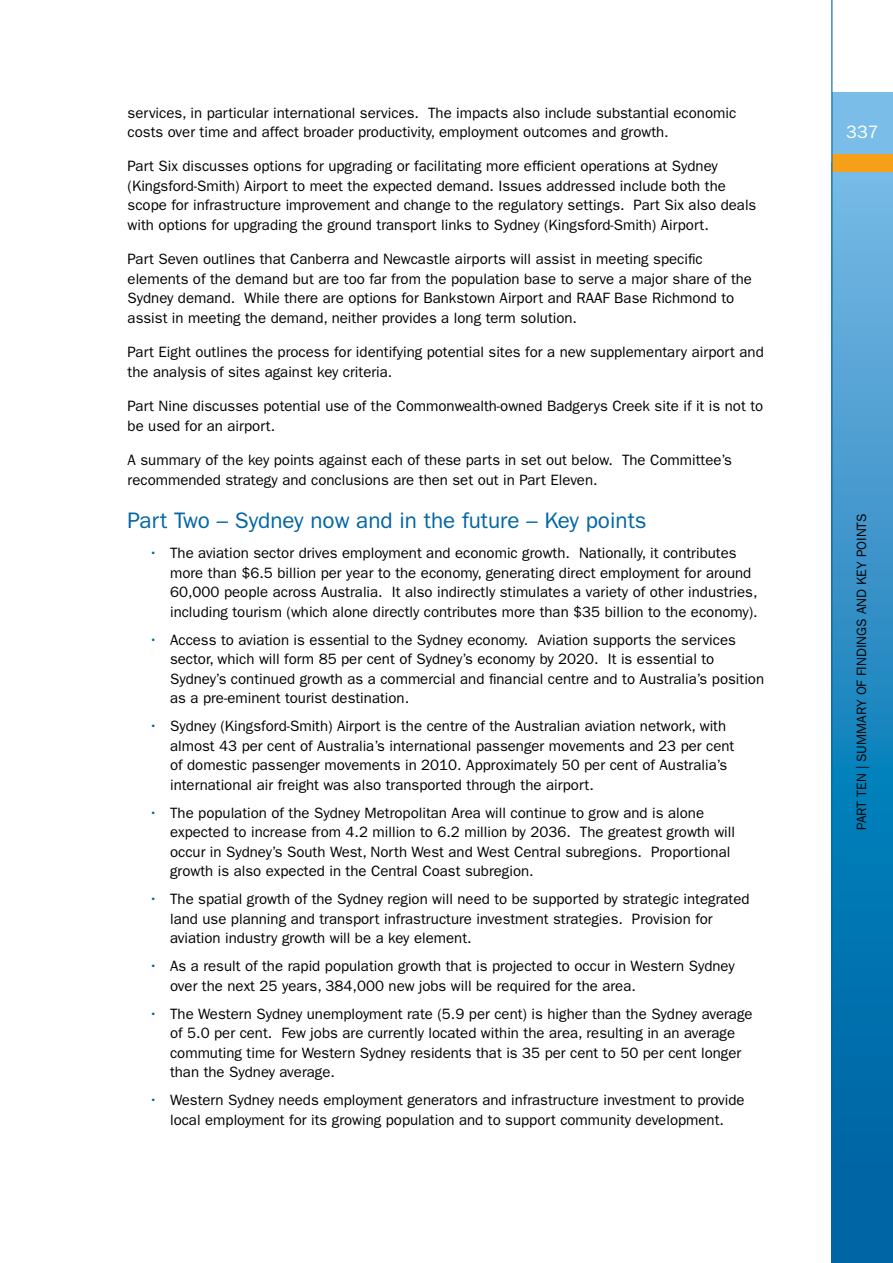
<style>
.page{position:relative;width:893px;height:1263px;background:#fff}
.page>*{position:absolute;margin:0;border:0;box-sizing:border-box;transform-origin:0 0}
.t1{font:22.5px "Franklin Gothic";color:#0065a4}
.t2{font:18px "Franklin Gothic";color:#fff}
.Body{font:15px/19.5px "Franklin Gothic";color:#000}
.t3{font:13.5px "Franklin Gothic";color:#000}
.s1{color:#0065a4}
</style>
<div class="page">
<svg style="left:832px;top:164px;width:61px;height:1099px;background:#2788c0"></svg>
<div style="left:832px;top:92px;width:61px;height:72px;background:#79bde8"></div>
<div style="left:833px;top:154px;width:60px;height:18px;background:#f6a01a"></div>
<hr style="left:831px;top:0;width:1px;height:1263px;background:#0065a4">
<p class="Body" style="left:128px;top:103px;width:610px">services, in particular international services. The impacts also include substantial economic costs over time and affect broader productivity, employment outcomes and growth.</p>
<p class="Body" style="left:128px;top:157px;width:630px">Part Six discusses options for upgrading or facilitating more efficient operations at Sydney (Kingsford-Smith) Airport to meet the expected demand. Issues addressed include both the scope for infrastructure improvement and change to the regulatory settings. Part Six also deals with options for upgrading the ground transport links to Sydney (Kingsford-Smith) Airport.</p>
<p class="Body" style="left:128px;top:250px;width:626px">Part Seven outlines that Canberra and Newcastle airports will assist in meeting specific elements of the demand but are too far from the population base to serve a major share of the Sydney demand. While there are options for Bankstown Airport and RAAF Base Richmond to assist in meeting the demand, neither provides a long term solution.</p>
<p class="Body" style="left:128px;top:342px;width:638px">Part Eight outlines the process for identifying potential sites for a new supplementary airport and the analysis of sites against key criteria.</p>
<p class="Body" style="left:128px;top:396px;width:637px">Part Nine discusses potential use of the Commonwealth-owned Badgerys Creek site if it is not to be used for an airport.</p>
<p class="Body" style="left:128px;top:450px;width:606px">A summary of the key points against each of these parts in set out below. The Committee’s recommended strategy and conclusions are then set out in Part Eleven.</p>
<h2 class="t1" style="left:128px;top:507px;width:520px">Part Two – Sydney now and in the future – Key points</h2>
<p class="Body" style="left:170px;top:543px;width:589px;text-indent:-21px"><span class="s1">•</span> The aviation sector drives employment and economic growth. Nationally, it contributes more than $6.5 billion per year to the economy, generating direct employment for around 60,000 people across Australia. It also indirectly stimulates a variety of other industries, including tourism (which alone directly contributes more than $35 billion to the economy).</p>
<p class="Body" style="left:170px;top:630px;width:596px;text-indent:-21px"><span class="s1">•</span> Access to aviation is essential to the Sydney economy. Aviation supports the services sector, which will form 85 per cent of Sydney’s economy by 2020. It is essential to Sydney’s continued growth as a commercial and financial centre and to Australia’s position as a pre-eminent tourist destination.</p>
<p class="Body" style="left:170px;top:716px;width:566px;text-indent:-21px"><span class="s1">•</span> Sydney (Kingsford-Smith) Airport is the centre of the Australian aviation network, with almost 43 per cent of Australia’s international passenger movements and 23 per cent of domestic passenger movements in 2010. Approximately 50 per cent of Australia’s international air freight was also transported through the airport.</p>
<p class="Body" style="left:170px;top:803px;width:566px;text-indent:-21px"><span class="s1">•</span> The population of the Sydney Metropolitan Area will continue to grow and is alone expected to increase from 4.2 million to 6.2 million by 2036. The greatest growth will occur in Sydney’s South West, North West and West Central subregions. Proportional growth is also expected in the Central Coast subregion.</p>
<p class="Body" style="left:170px;top:889px;width:581px;text-indent:-21px"><span class="s1">•</span> The spatial growth of the Sydney region will need to be supported by strategic integrated land use planning and transport infrastructure investment strategies. Provision for aviation industry growth will be a key element.</p>
<p class="Body" style="left:170px;top:956px;width:566px;text-indent:-21px"><span class="s1">•</span> As a result of the rapid population growth that is projected to occur in Western Sydney over the next 25 years, 384,000 new jobs will be required for the area.</p>
<p class="Body" style="left:170px;top:1004px;width:584px;text-indent:-21px"><span class="s1">•</span> The Western Sydney unemployment rate (5.9 per cent) is higher than the Sydney average of 5.0 per cent. Few jobs are currently located within the area, resulting in an average commuting time for Western Sydney residents that is 35 per cent to 50 per cent longer than the Sydney average.</p>
<p class="Body" style="left:149px;top:1090px;width:597px;text-align:center"><span class="s1">•</span> Western Sydney needs employment generators and infrastructure investment to provide local employment for its growing population and to support community development.</p>
<p class="t2" style="left:846px;top:122px;width:34px">337</p>
<p class="t3" style="left:854px;top:830px;width:318px;rotate:-90deg">PART TEN | SUMMARY OF FINDINGS AND KEY POINTS</p>
</div>
